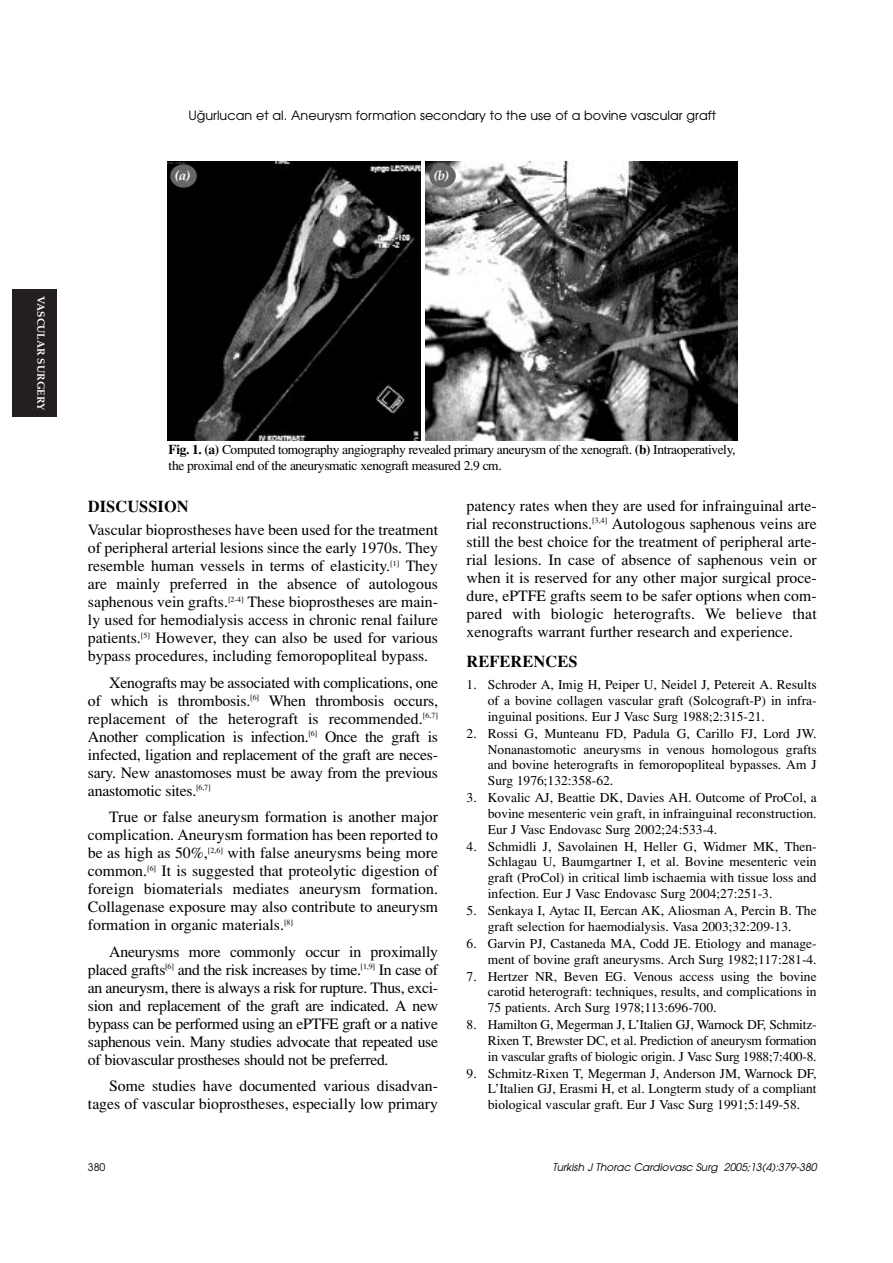
<style>
.page{position:relative;width:893px;height:1263px;background:#fff}
.page>*{position:absolute;margin:0;border:0;box-sizing:border-box;transform-origin:0 0}
.t1{font:16.5px "Times Turk B";color:#000}
.t2{font:15.75px/18px "Times Turk";color:#000;text-align:justify}
.t3{font:13.5px/15.8px "Times Turk";color:#000;text-align:justify}
.t4{font:13.5px/16.5px "Times Turk";letter-spacing:-.03em;color:#000}
.t5{font:13.5px "Palatino Turk BI";color:#fff}
.t6{font:12.75px "Avant Garde Turk";color:#000}
.t7{font:10.5px "Avant Garde Turk I";color:#000}
.t8{font:10.5px "Palatino Turk B";color:#fff}
.t9{font:10.5px "Avant Garde Turk";color:#000}
.s1{font-family:"Times Turk B"}
</style>
<div class="page">
<div style="left:12px;top:289px;width:45px;height:128px;background:#231f20"></div>
<img style="left:425px;top:161px;width:312px;height:279px">
<img style="left:167px;top:161px;width:254px;height:279px">
<div style="left:170px;top:164px;width:27px;height:24px;background:#666;border-radius:50%"></div>
<div style="left:429px;top:164px;width:27px;height:24px;background:#666;border-radius:50%"></div>
<p class="t6" style="left:188px;top:111px;width:529px">U¤urlucan et al. Aneurysm formation secondary to the use of a bovine vascular graft</p>
<p class="t5" style="left:174px;top:171px;width:18px">(a)</p>
<p class="t5" style="left:433px;top:171px;width:17px">(b)</p>
<p class="t8" style="left:45px;top:296px;width:115px;rotate:90deg">VASCULAR SURGERY</p>
<p class="t4" style="left:169px;top:442px;width:568px"><span class="s1">Fig. 1. (a)</span> Computed tomography angiography revealed primary aneurysm of the xenograft. <span class="s1">(b)</span> Intraoperatively, the proximal end of the aneurysmatic xenograft measured 2.9 cm.</p>
<p class="t1" style="left:88px;top:502px;width:102px">DISCUSSION</p>
<p class="t2" style="left:88px;top:523px;width:351px">Vascular bioprostheses have been used for the treatment of peripheral arterial lesions since the early 1970s. They resemble human vessels in terms of elasticity.<sup>[1]</sup> They are mainly preferred in the absence of autologous saphenous vein grafts.<sup>[2-4]</sup> These bioprostheses are main&shy;ly used for hemodialysis access in chronic renal failure patients.<sup>[5]</sup> However, they can also be used for various bypass procedures, including femoropopliteal bypass.</p>
<p class="t2" style="left:88px;top:675px;width:351px;text-indent:21px">Xenografts may be associated with complications, one of which is thrombosis.<sup>[6]</sup> When thrombosis occurs, replacement of the heterograft is recommended.<sup>[6,7] </sup>Another complication is infection.<sup>[6]</sup> Once the graft is infected, ligation and replacement of the graft are neces&shy;sary. New anastomoses must be away from the previous anastomotic sites.<sup>[6,7]</sup></p>
<p class="t2" style="left:88px;top:810px;width:351px;text-indent:21px">True or false aneurysm formation is another major complication. Aneurysm formation has been reported to be as high as 50%,<sup>[2,6]</sup> with false aneurysms being more common.<sup>[6]</sup> It is suggested that proteolytic digestion of foreign biomaterials mediates aneurysm formation.<br>Collagenase exposure may also contribute to aneurysm formation in organic materials.<sup>[8]</sup></p>
<p class="t2" style="left:88px;top:944px;width:351px;text-indent:21px">Aneurysms more commonly occur in proximally placed grafts<sup>[6]</sup> and the risk increases by time.<sup>[1,9]</sup> In case of an aneurysm, there is always a risk for rupture. Thus, exci&shy;sion and replacement of the graft are indicated. A new bypass can be performed using an ePTFE graft or a native saphenous vein. Many studies advocate that repeated use of biovascular prostheses should not be preferred.</p>
<p class="t2" style="left:88px;top:1079px;width:351px;text-align:right">Some studies have documented various disadvan&shy;tages of vascular bioprostheses, especially low primary</p>
<p class="t2" style="left:466px;top:499px;width:351px">patency rates when they are used for infrainguinal arte&shy;rial reconstructions.<sup>[3,4]</sup> Autologous saphenous veins are still the best choice for the treatment of peripheral arte&shy;rial lesions. In case of absence of saphenous vein or when it is reserved for any other major surgical proce&shy;dure, ePTFE grafts seem to be safer options when com&shy;pared with biologic heterografts. We believe that xenografts warrant further research and experience.</p>
<p class="t1" style="left:466px;top:657px;width:112px">REFERENCES</p>
<p class="t3" style="left:488px;top:678px;width:330px;text-indent:-21px">1. Schroder A, Imig H, Peiper U, Neidel J, Petereit A. Results of a bovine collagen vascular graft (Solcograft-P) in infra&shy;inguinal positions. Eur J Vasc Surg 1988;2:315-21.</p>
<p class="t3" style="left:488px;top:727px;width:330px;text-indent:-21px">2. Rossi G, Munteanu FD, Padula G, Carillo FJ, Lord JW.<br>Nonanastomotic aneurysms in venous homologous grafts and bovine heterografts in femoropopliteal bypasses. Am J Surg 1976;132:358-62.</p>
<p class="t3" style="left:488px;top:791px;width:330px;text-indent:-21px">3. Kovalic AJ, Beattie DK, Davies AH. Outcome of ProCol, a bovine mesenteric vein graft, in infrainguinal reconstruction.<br>Eur J Vasc Endovasc Surg 2002;24:533-4.</p>
<p class="t3" style="left:488px;top:840px;width:330px;text-indent:-21px">4. Schmidli J, Savolainen H, Heller G, Widmer MK, Then-Schlagau U, Baumgartner I, et al. Bovine mesenteric vein graft (ProCol) in critical limb ischaemia with tissue loss and infection. Eur J Vasc Endovasc Surg 2004;27:251-3.</p>
<p class="t3" style="left:466px;top:904px;width:351px;text-align:center">5. Senkaya I, Aytac II, Eercan AK, Aliosman A, Percin B. The graft selection for haemodialysis. Vasa 2003;32:209-13.</p>
<p class="t3" style="left:466px;top:937px;width:351px;text-align:right">6. Garvin PJ, Castaneda MA, Codd JE. Etiology and manage&shy;ment of bovine graft aneurysms. Arch Surg 1982;117:281-4.</p>
<p class="t3" style="left:488px;top:969px;width:330px;text-indent:-21px">7. Hertzer NR, Beven EG. Venous access using the bovine carotid heterograft: techniques, results, and complications in 75 patients. Arch Surg 1978;113:696-700.</p>
<p class="t3" style="left:488px;top:1018px;width:330px;text-indent:-21px">8. Hamilton G, Megerman J, L’Italien GJ, Warnock DF, Schmitz-Rixen T, Brewster DC, et al. Prediction of aneurysm formation in vascular grafts of biologic origin. J Vasc Surg 1988;7:400-8.</p>
<p class="t3" style="left:488px;top:1067px;width:330px;text-indent:-21px">9. Schmitz-Rixen T, Megerman J, Anderson JM, Warnock DF, L’Italien GJ, Erasmi H, et al. Longterm study of a compliant biological vascular graft. Eur J Vasc Surg 1991;5:149-58.</p>
<p class="t9" style="left:88px;top:1163px;width:19px">380</p>
<p class="t7" style="left:552px;top:1163px;width:266px">Turkish J Thorac Cardiovasc Surg 2005;13(4):379-380</p>
</div>
